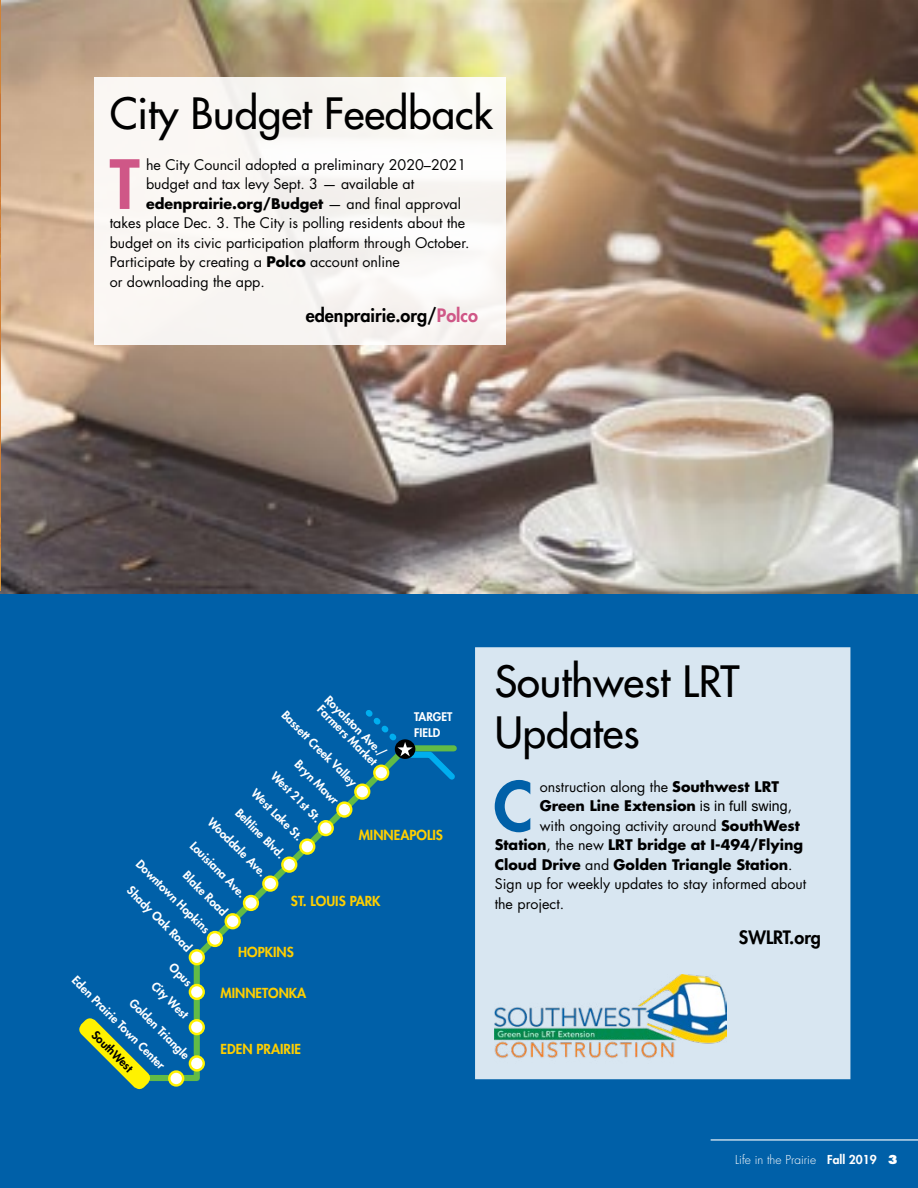
<style>
.page{position:relative;width:918px;height:1188px;background:#fff}
.page>*{position:absolute;margin:0;border:0;box-sizing:border-box;transform-origin:0 0}
.t1{font:800 66px "Futura";color:#0060a8}
.t2{font:800 66px "Futura";color:#cf5787}
.t3{font:42px/51px "Futura";color:#000}
.t4{font:800 18px "Futura";color:#000}
.t5{font:14.25px "Futura";color:#000}
.t6{font:700 14.25px "Futura";color:#000}
.t7{font:800 13.5px "Futura";color:#ffcf00}
.t8{font:300 12px "Futura";color:#fff}
.t9{font:800 11.55px/15.9px "Futura";color:#fff}
.t10{font:800 11.55px "Futura";color:#000}
.s1{font-weight:400}
.s2{font-weight:700}
.s3{color:#cf5787}
.s4{font-family:"Arial";font-weight:400}
.s5{font-weight:800}
</style>
<div class="page">
<div style="left:0;top:594px;width:918px;height:594px;background:#0060a8"></div>
<div style="left:475px;top:647px;width:375px;height:432px;background:#d8e6f1;border:2px solid #fff"></div>
<img style="left:495px;top:974px;width:231px;height:84px">
<svg style="left:153px;top:784px;width:220px;height:300px"></svg>
<svg style="left:169px;top:1072px;width:14px;height:13px"></svg>
<div style="left:168px;top:1070px;width:16px;height:17px;border:2px solid #fff200;border-radius:50%"></div>
<svg style="left:190px;top:1057px;width:14px;height:13px"></svg>
<div style="left:189px;top:1055px;width:16px;height:17px;border:2px solid #fff200;border-radius:50%"></div>
<svg style="left:190px;top:1020px;width:14px;height:14px"></svg>
<div style="left:189px;top:1019px;width:16px;height:16px;border:2px solid #fff200;border-radius:50%"></div>
<svg style="left:190px;top:985px;width:14px;height:14px"></svg>
<div style="left:189px;top:984px;width:16px;height:16px;border:2px solid #fff200;border-radius:50%"></div>
<svg style="left:190px;top:950px;width:14px;height:14px"></svg>
<div style="left:189px;top:949px;width:16px;height:16px;border:2px solid #fff200;border-radius:50%"></div>
<svg style="left:208px;top:932px;width:14px;height:14px"></svg>
<div style="left:207px;top:931px;width:16px;height:16px;border:2px solid #fff200;border-radius:50%"></div>
<svg style="left:226px;top:914px;width:14px;height:14px"></svg>
<div style="left:225px;top:913px;width:16px;height:16px;border:2px solid #fff200;border-radius:50%"></div>
<svg style="left:244px;top:896px;width:14px;height:14px"></svg>
<div style="left:243px;top:895px;width:16px;height:16px;border:2px solid #fff200;border-radius:50%"></div>
<svg style="left:263px;top:877px;width:14px;height:14px"></svg>
<div style="left:262px;top:875px;width:16px;height:17px;border:2px solid #fff200;border-radius:50%"></div>
<svg style="left:282px;top:858px;width:14px;height:14px"></svg>
<div style="left:281px;top:857px;width:16px;height:16px;border:2px solid #fff200;border-radius:50%"></div>
<svg style="left:300px;top:840px;width:14px;height:14px"></svg>
<div style="left:299px;top:838px;width:16px;height:17px;border:2px solid #fff200;border-radius:50%"></div>
<svg style="left:319px;top:821px;width:14px;height:14px"></svg>
<div style="left:318px;top:820px;width:16px;height:16px;border:2px solid #fff200;border-radius:50%"></div>
<svg style="left:337px;top:803px;width:14px;height:13px"></svg>
<div style="left:336px;top:801px;width:16px;height:17px;border:2px solid #fff200;border-radius:50%"></div>
<svg style="left:355px;top:785px;width:14px;height:14px"></svg>
<div style="left:354px;top:784px;width:16px;height:16px;border:2px solid #fff200;border-radius:50%"></div>
<svg style="left:360px;top:710px;width:97px;height:75px"></svg>
<svg style="left:79px;top:1018px;width:74px;height:72px"></svg>
<hr style="left:711px;top:1139px;width:207px;height:2px;background:#fff">
<img style="left:0;top:0;width:918px;height:594px">
<div style="left:94px;top:77px;width:412px;height:268px;background:#faf7f4"></div>
<img style="left:0;top:0;width:1px;height:591px">
<h2 class="t3" style="left:110px;top:89px;width:385px">City Budget Feedback</h2>
<h1 class="t2" style="left:110px;top:143px;width:31px">T</h1>
<p class="t5" style="left:146px;top:156px;width:322px">he City Council adopted a preliminary 2020–2021</p>
<p class="t5" style="left:146px;top:175px;width:270px">budget and tax levy Sept. 3 — available at</p>
<p class="t6" style="left:146px;top:194px;width:316px">edenprairie.org/Budget <span class="s1">— and final approval</span></p>
<p class="t5" style="left:110px;top:214px;width:357px">takes place Dec. 3. The City is polling residents about the</p>
<p class="t5" style="left:110px;top:234px;width:361px">budget on its civic participation platform through October.</p>
<p class="t5" style="left:110px;top:253px;width:292px">Participate by creating a <span class="s2">Polco</span> account online</p>
<p class="t5" style="left:110px;top:273px;width:157px">or downloading the app.</p>
<p class="t4" style="left:306px;top:304px;width:174px">edenprairie.org/<span class="s3">Polco</span></p>
<p class="t9" style="left:331px;top:693px;width:82px;line-height:12.1px;rotate:45deg">Royalston Ave./<br>Farmers Market</p>
<p class="t9" style="left:289px;top:707px;width:102px;rotate:45deg">Bassett Creek Valley</p>
<p class="t9" style="left:414px;top:709px;width:40px">TARGET<br>FIELD</p>
<p class="t9" style="left:300px;top:747px;width:67px;line-height:24.9px;text-align:right;rotate:45deg">Bryn Mawr<br>West 21st St.</p>
<p class="t9" style="left:262px;top:782px;width:68px;line-height:25.2px;rotate:45deg">West Lake St.<br>Beltline Blvd.</p>
<p class="t9" style="left:215px;top:814px;width:79px;rotate:45deg">Wooddale Ave.</p>
<p class="t7" style="left:359px;top:827px;width:86px">MINNEAPOLIS</p>
<p class="t9" style="left:198px;top:838px;width:75px;rotate:45deg">Louisiana Ave.</p>
<p class="t9" style="left:144px;top:856px;width:100px;rotate:45deg">Downtown Hopkins</p>
<p class="t9" style="left:191px;top:868px;width:59px;rotate:45deg">Blake Road</p>
<p class="t9" style="left:135px;top:883px;width:87px;rotate:45deg">Shady Oak Road</p>
<p class="t9" style="left:177px;top:960px;width:28px;rotate:45deg">Opus</p>
<p class="t7" style="left:291px;top:893px;width:91px">ST. LOUIS PARK</p>
<p class="t7" style="left:238px;top:944px;width:57px">HOPKINS</p>
<p class="t7" style="left:221px;top:984px;width:87px">MINNETONKA</p>
<p class="t9" style="left:100px;top:952px;width:137px;line-height:24.5px;text-indent:56px;rotate:45deg">Golden Triangle<br>Eden Prairie Town Center</p>
<p class="t9" style="left:159px;top:978px;width:48px;rotate:45deg">City West</p>
<p class="t10" style="left:99px;top:1028px;width:54px;rotate:45deg">SouthWest</p>
<p class="t7" style="left:221px;top:1041px;width:82px">EDEN PRAIRIE</p>
<h2 class="t3" style="left:495px;top:656px;width:247px">Southwest LRT<br>Updates</h2>
<h1 class="t1" style="left:494px;top:765px;width:41px">C</h1>
<p class="t5" style="left:540px;top:778px;width:241px">onstruction along the <span class="s2">Southwest LRT</span></p>
<p class="t6" style="left:540px;top:797px;width:254px">Green Line Extension <span class="s4">is in full swing</span><span class="s1">,</span></p>
<p class="t5" style="left:540px;top:817px;width:262px">with ongoing activity around <span class="s2">SouthWest</span></p>
<p class="t6" style="left:495px;top:836px;width:310px">Station<span class="s1">, the new</span> LRT bridge at I-494/Flying</p>
<p class="t6" style="left:495px;top:855px;width:299px">Cloud Drive <span class="s1">and</span> Golden Triangle Station<span class="s1">.</span></p>
<p class="t5" style="left:495px;top:875px;width:313px">Sign up for weekly updates to stay informed about</p>
<p class="t5" style="left:495px;top:895px;width:71px">the project.</p>
<p class="t4" style="left:739px;top:926px;width:84px">SWLRT.org</p>
<p class="t8" style="left:735px;top:1152px;width:164px">Life in the Prairie <span class="s5">Fall 2019</span> <span class="s5">3</span></p>
</div>
